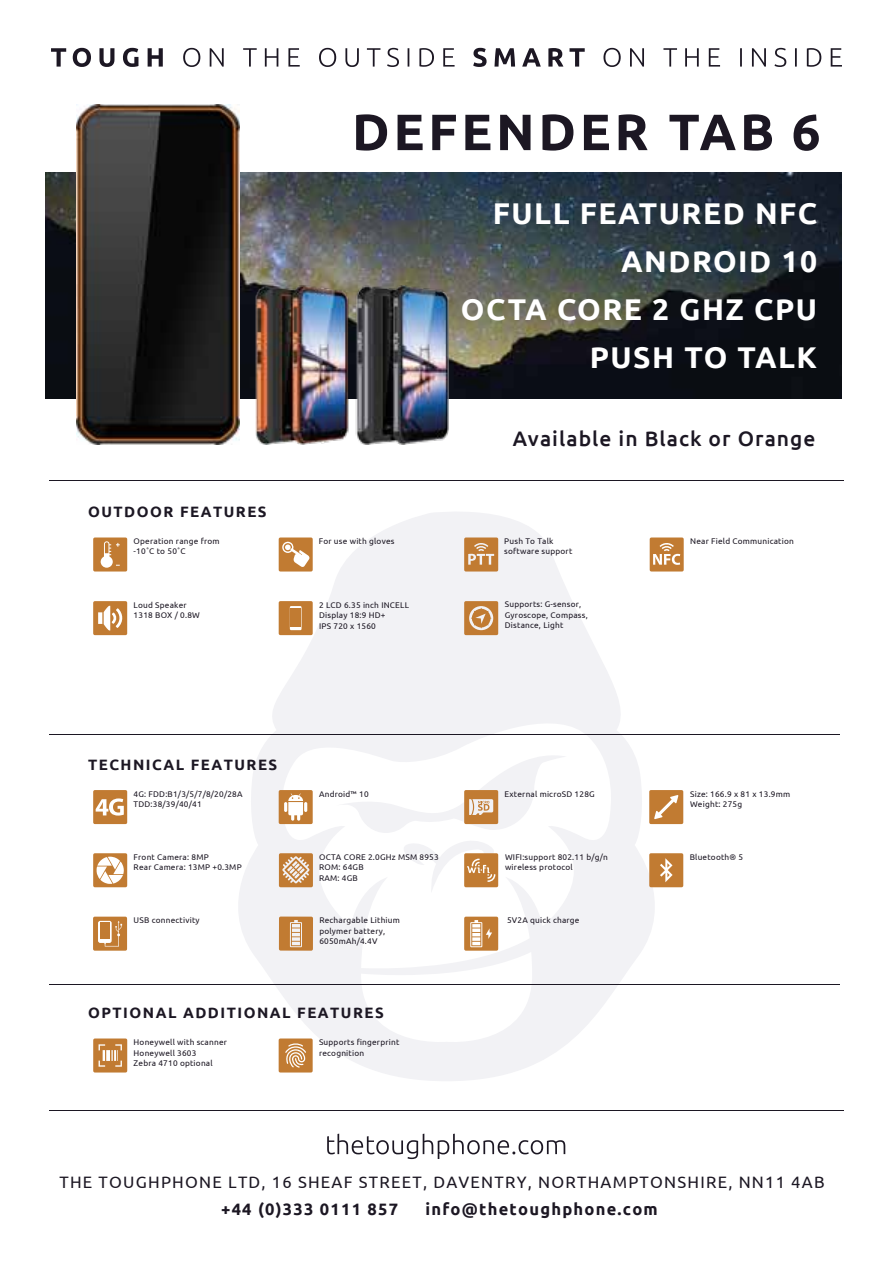
<style>
.page{position:relative;width:893px;height:1263px;background:#fff}
.page>*{position:absolute;margin:0;border:0;box-sizing:border-box;transform-origin:0 0}
.t1{font:700 51px "Ubuntu";letter-spacing:.075em;color:#1c1723}
.t2{font:700 30px/48px "Ubuntu";letter-spacing:.05em;color:#fff;text-align:right}
.t3{font:500 21px "Ubuntu";letter-spacing:.05em;color:#1c1723}
.t4{font:16.5px "Ubuntu";letter-spacing:.075em;color:#1c1723}
.t5{font:700 16.5px "Ubuntu";letter-spacing:.075em;color:#1c1723}
.t6{font:700 15px "Ubuntu";letter-spacing:.1em;color:#1c1723}
.t7{font:8.25px/10.5px "Ubuntu";letter-spacing:.025em;color:#1c1723}
</style>
<div class="page">
<img style="left:46px;top:172px;width:795px;height:227px">
<svg style="left:215px;top:512px;width:463px;height:569px"></svg>
<hr style="left:49px;top:1110px;width:795px;height:1px;background:#1c1723">
<hr style="left:49px;top:480px;width:795px;height:1px;background:#1c1723">
<svg style="left:327px;top:1133px;width:238px;height:26px"></svg>
<svg style="left:51px;top:48px;width:791px;height:19px"></svg>
<img style="left:76px;top:104px;width:164px;height:341px">
<img style="left:255px;top:284px;width:193px;height:161px">
<svg style="left:279px;top:1038px;width:34px;height:34px"></svg>
<svg style="left:93px;top:1038px;width:34px;height:34px"></svg>
<svg style="left:279px;top:853px;width:34px;height:34px"></svg>
<svg style="left:279px;top:916px;width:34px;height:35px"></svg>
<svg style="left:649px;top:853px;width:34px;height:34px"></svg>
<svg style="left:93px;top:917px;width:34px;height:34px"></svg>
<svg style="left:649px;top:790px;width:34px;height:34px"></svg>
<svg style="left:93px;top:790px;width:34px;height:34px"></svg>
<svg style="left:279px;top:790px;width:34px;height:34px"></svg>
<svg style="left:464px;top:601px;width:34px;height:34px"></svg>
<svg style="left:93px;top:537px;width:34px;height:34px"></svg>
<hr style="left:49px;top:734px;width:790px;height:1px;background:#1c1723">
<svg style="left:279px;top:601px;width:34px;height:34px"></svg>
<svg style="left:93px;top:601px;width:34px;height:34px"></svg>
<svg style="left:650px;top:537px;width:34px;height:34px"></svg>
<svg style="left:279px;top:537px;width:34px;height:34px"></svg>
<svg style="left:464px;top:537px;width:34px;height:34px"></svg>
<svg style="left:337px;top:754px;width:230px;height:139px"></svg>
<hr style="left:49px;top:985px;width:790px;height:1px;background:#1c1723">
<svg style="left:93px;top:853px;width:34px;height:34px"></svg>
<svg style="left:464px;top:917px;width:34px;height:34px"></svg>
<h1 class="t1" style="left:352px;top:101px;width:470px">DEFENDER TAB 6</h1>
<h2 class="t2" style="left:461px;top:189px;width:358px">FULL FEATURED NFC<br>ANDROID 10<br>OCTA CORE 2 GHZ CPU<br>PUSH TO TALK</h2>
<h3 class="t6" style="left:88px;top:503px;width:180px">OUTDOOR FEATURES</h3>
<p class="t7" style="left:134px;top:535px;width:88px">Operation range from -10˚C to 50˚C</p>
<p class="t7" style="left:134px;top:599px;width:68px">Loud Speaker<br>1318 BOX / 0.8W</p>
<h3 class="t3" style="left:513px;top:425px;width:304px">Available in Black or Orange</h3>
<p class="t7" style="left:319px;top:535px;width:77px">For use with gloves</p>
<p class="t7" style="left:504px;top:535px;width:51px">Push To Talk</p>
<p class="t7" style="left:690px;top:535px;width:105px">Near Field Communication</p>
<p class="t7" style="left:504px;top:546px;width:70px">software support</p>
<p class="t7" style="left:319px;top:599px;width:91px">2 LCD 6.35 inch INCELL<br>Display 18:9 HD+<br>IPS 720 x 1560</p>
<p class="t7" style="left:505px;top:599px;width:84px">Supports: G-sensor,<br>Gyroscope, Compass,<br>Distance, Light</p>
<h3 class="t6" style="left:88px;top:755px;width:191px">TECHNICAL FEATURES</h3>
<p class="t7" style="left:134px;top:788px;width:110px">4G: FDD:B1/3/5/7/8/20/28A</p>
<p class="t7" style="left:319px;top:788px;width:51px">Android™ 10</p>
<p class="t7" style="left:134px;top:799px;width:70px">TDD:38/39/40/41</p>
<p class="t7" style="left:505px;top:788px;width:92px">External microSD 128G</p>
<p class="t7" style="left:505px;top:851px;width:104px">WIFI:support 802.11 b/g/n wireless protocol</p>
<p class="t7" style="left:134px;top:851px;width:110px">Front Camera: 8MP<br>Rear Camera: 13MP +0.3MP</p>
<p class="t7" style="left:319px;top:851px;width:121px">OCTA CORE 2.0GHz MSM 8953<br>ROM: 64GB<br>RAM: 4GB</p>
<p class="t7" style="left:134px;top:915px;width:68px">USB connectivity</p>
<p class="t7" style="left:319px;top:915px;width:82px">Rechargable Lithium polymer battery,<br>6050mAh/4.4V</p>
<p class="t7" style="left:507px;top:915px;width:74px">5V2A quick charge</p>
<h3 class="t6" style="left:88px;top:1004px;width:297px">OPTIONAL ADDITIONAL FEATURES</h3>
<p class="t7" style="left:134px;top:1036px;width:95px">Honeywell with scanner<br>Honeywell 3603<br>Zebra 4710 optional</p>
<p class="t7" style="left:319px;top:1036px;width:82px">Supports fingerprint recognition</p>
<p class="t7" style="left:690px;top:788px;width:102px">Size: 166.9 x 81 x 13.9mm<br>Weight: 275g</p>
<p class="t7" style="left:690px;top:851px;width:55px">Bluetooth® 5</p>
<h3 class="t4" style="left:59px;top:1172px;width:767px">THE TOUGHPHONE LTD, 16 SHEAF STREET, DAVENTRY, NORTHAMPTONSHIRE, NN11 4AB</h3>
<h3 class="t5" style="left:221px;top:1199px;width:179px">+44 (0)333 0111 857</h3>
<h3 class="t5" style="left:425px;top:1199px;width:234px">info@thetoughphone.com</h3>
</div>
